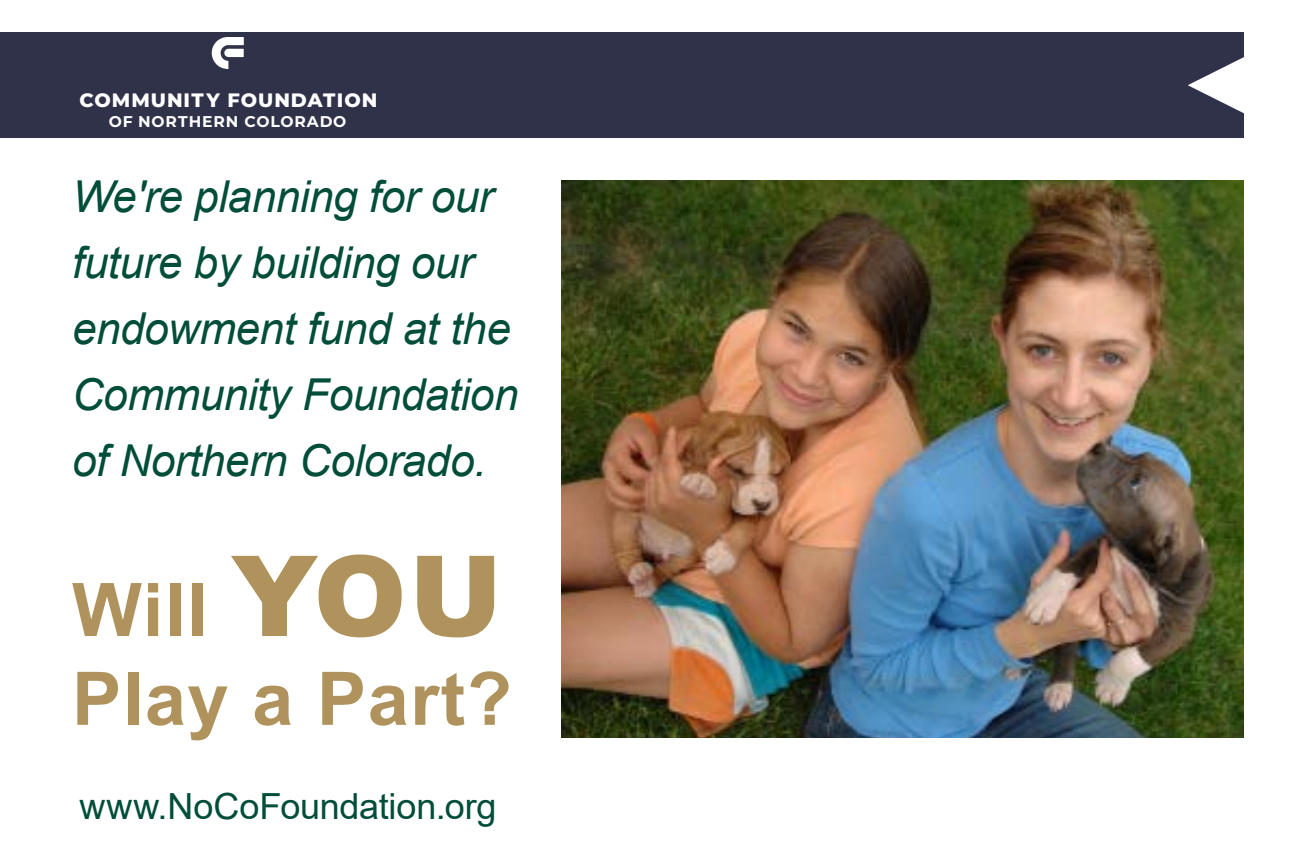
<style>
.page{position:relative;width:1296px;height:864px;background:#fff}
.page>*{position:absolute;margin:0;border:0;box-sizing:border-box;transform-origin:0 0}
.t1{font:700 74px/88.8px "Arial";letter-spacing:.02em;color:#b0935c}
.t2{font:italic 44px/66px "Arial";letter-spacing:-.01em;color:#004d39}
.t3{font:36px "Arial";letter-spacing:-.005em;color:#004d39}
.t4{font:800 19.4px "Montserrat";letter-spacing:.05em;color:#fff}
.t5{font:700 15.6px "Montserrat";letter-spacing:.05em;color:#fff}
.s1{font-weight:900;font-size:112px}
</style>
<div class="page">
<img style="left:561px;top:180px;width:683px;height:558px">
<div style="left:0;top:32px;width:1244px;height:106px;background:#30324a"></div>
<svg style="left:212px;top:38px;width:32px;height:31px"></svg>
<svg style="left:1188px;top:57px;width:56px;height:57px"></svg>
<p class="t4" style="left:80px;top:86px;width:299px">COMMUNITY FOUNDATION</p>
<p class="t5" style="left:109px;top:110px;width:239px">OF NORTHERN COLORADO</p>
<p class="t2" style="left:72px;top:164px;width:448px">We're planning for our future by building our endowment fund at the<br>Community Foundation of Northern Colorado.</p>
<h1 class="t1" style="left:72px;top:566px;width:441px">Will <span class="s1">YOU<br></span>Play a Part?</h1>
<p class="t3" style="left:79px;top:781px;width:419px">www.NoCoFoundation.org</p>
</div>
